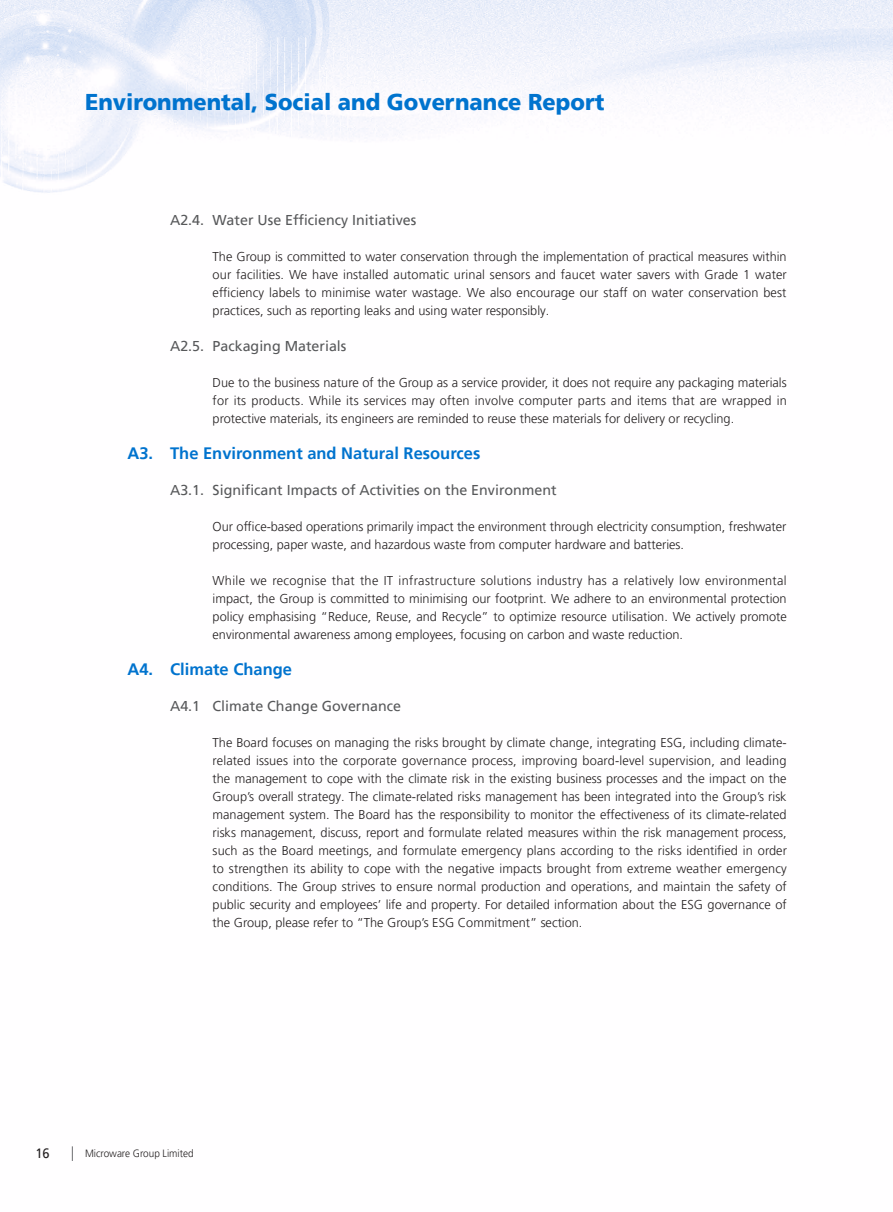
<style>
.page{position:relative;width:893px;height:1212px;background:#fff}
.page>*{position:absolute;margin:0;border:0;box-sizing:border-box;transform-origin:0 0}
.t1{font:900 22.8px "Frutiger LT Pro";color:#0073ce;scale:.95 1}
.t2{font:700 16.5px "Frutiger LT Pro";color:#0073ce}
.t3{font:14.25px "Frutiger LT Pro";color:#57585a}
.t4{font:13.5px "Frutiger LT Pro";color:#231f20;scale:.95 1}
.t5{font:300 12.75px/18px "Frutiger LT Pro";color:#231f20;text-align:justify}
.t6{font:300 10.5px "Frutiger LT Pro";color:#231f20;scale:.95 1}
</style>
<div class="page">
<img style="left:0;top:0;width:893px;height:1161px">
<svg style="left:72px;top:1146px;width:1px;height:15px"></svg>
<h1 class="t1" style="left:85px;top:88px;width:548px">Environmental, Social and Governance Report</h1>
<p class="t3" style="left:170px;top:211px;width:248px">A2.4. Water Use Efficiency Initiatives</p>
<p class="t5" style="left:213px;top:247px;width:576px">The Group is committed to water conservation through the implementation of practical measures within our facilities. We have installed automatic urinal sensors and faucet water savers with Grade 1 water efficiency labels to minimise water wastage. We also encourage our staff on water conservation best practices, such as reporting leaks and using water responsibly.</p>
<p class="t3" style="left:170px;top:337px;width:178px">A2.5. Packaging Materials</p>
<p class="t5" style="left:213px;top:373px;width:576px">Due to the business nature of the Group as a service provider, it does not require any packaging materials for its products. While its services may often involve computer parts and items that are wrapped in protective materials, its engineers are reminded to reuse these materials for delivery or recycling.</p>
<p class="t2" style="left:128px;top:443px;width:354px">A3. The Environment and Natural Resources</p>
<p class="t3" style="left:170px;top:481px;width:388px">A3.1. Significant Impacts of Activities on the Environment</p>
<p class="t5" style="left:213px;top:517px;width:575px">Our office-based operations primarily impact the environment through electricity consumption, freshwater processing, paper waste, and hazardous waste from computer hardware and batteries.</p>
<p class="t5" style="left:213px;top:571px;width:576px">While we recognise that the IT infrastructure solutions industry has a relatively low environmental impact, the Group is committed to minimising our footprint. We adhere to an environmental protection policy emphasising “Reduce, Reuse, and Recycle” to optimize resource utilisation. We actively promote environmental awareness among employees, focusing on carbon and waste reduction.</p>
<p class="t2" style="left:128px;top:659px;width:166px">A4. Climate Change</p>
<p class="t3" style="left:170px;top:697px;width:232px">A4.1 Climate Change Governance</p>
<p class="t5" style="left:213px;top:733px;width:576px">The Board focuses on managing the risks brought by climate change, integrating ESG, including climate&shy;related issues into the corporate governance process, improving board-level supervision, and leading the management to cope with the climate risk in the existing business processes and the impact on the Group’s overall strategy. The climate-related risks management has been integrated into the Group’s risk management system. The Board has the responsibility to monitor the effectiveness of its climate-related risks management, discuss, report and formulate related measures within the risk management process, such as the Board meetings, and formulate emergency plans according to the risks identified in order to strengthen its ability to cope with the negative impacts brought from extreme weather emergency conditions. The Group strives to ensure normal production and operations, and maintain the safety of public security and employees’ life and property. For detailed information about the ESG governance of the Group, please refer to “The Group’s ESG Commitment” section.</p>
<p class="t4" style="left:35px;top:1146px;width:17px">16</p>
<p class="t6" style="left:85px;top:1147px;width:116px">Microware Group Limited</p>
</div>
